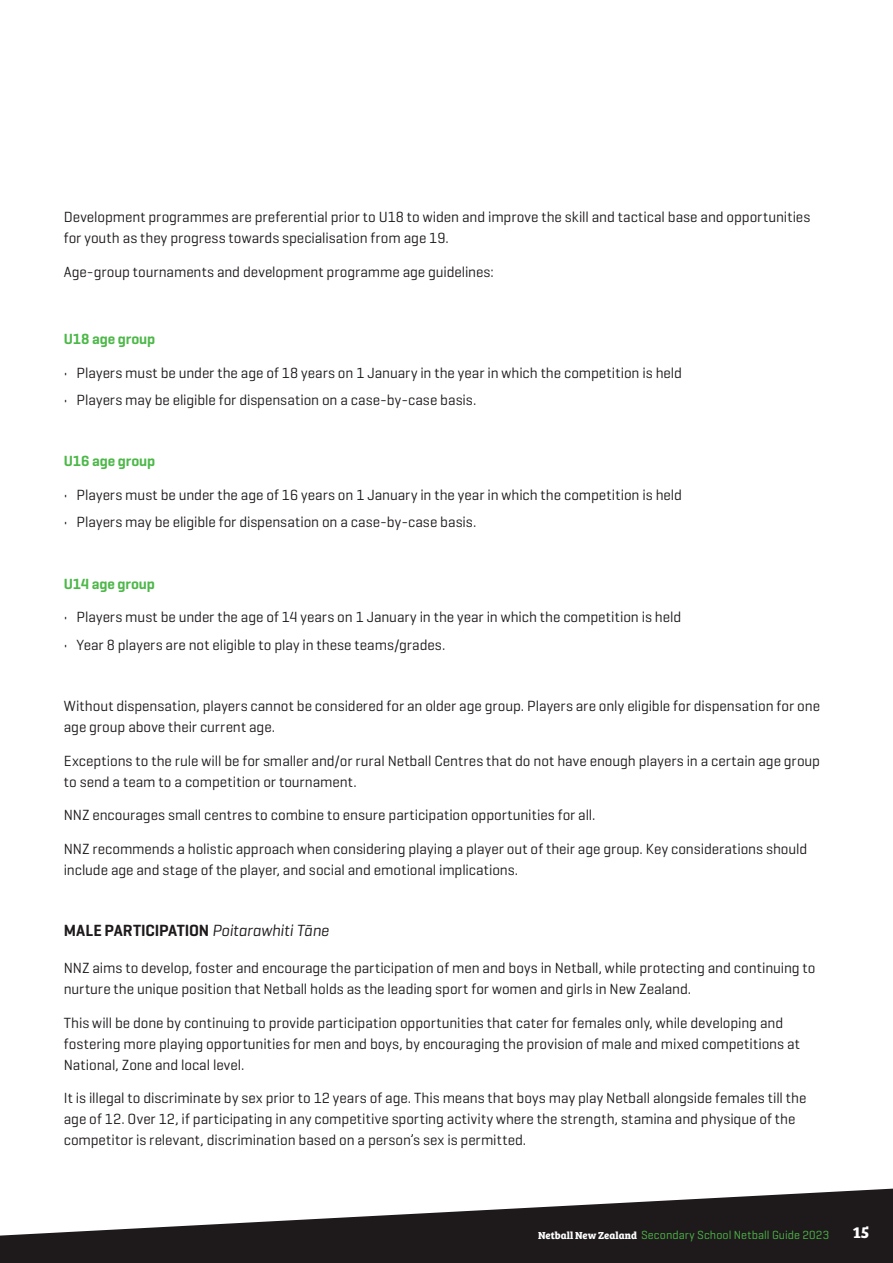
<style>
.page{position:relative;width:893px;height:1263px;background:#fff}
.page>*{position:absolute;margin:0;border:0;box-sizing:border-box;transform-origin:0 0}
.Body{font:600 16.5px "Geogrotesque";letter-spacing:-.005em;color:#1e1a1b}
.t1{font:700 16.5px "Bree Serif";color:#fff}
.Body-2{font:15px/21px "Geogrotesque";letter-spacing:-.005em;color:#1e1a1b}
.Body-3{font:600 15px "Geogrotesque";letter-spacing:-.01em;color:#4cb848}
.t2{font:12px "Geogrotesque";letter-spacing:.005em;color:#4cb848}
.s1{font-weight:400;font-style:italic}
.s2{font-family:"Bree Serif";font-weight:700;font-size:10.5px;color:#fff}
</style>
<div class="page">
<svg style="left:0;top:1188px;width:893px;height:75px;fill:#1e1a1b"></svg>
<p class="Body-2" style="left:64px;top:206px;width:748px">Development programmes are preferential prior to U18 to widen and improve the skill and tactical base and opportunities for youth as they progress towards specialisation from age 19.</p>
<p class="Body-2" style="left:64px;top:260px;width:432px">Age-group tournaments and development programme age guidelines:</p>
<p class="Body-3" style="left:64px;top:330px;width:93px">U18 age group</p>
<p class="Body-2" style="left:64px;top:362px;width:620px">• Players must be under the age of 18 years on 1 January in the year in which the competition is held</p>
<p class="Body-2" style="left:64px;top:389px;width:414px">• Players may be eligible for dispensation on a case-by-case basis.</p>
<p class="Body-3" style="left:64px;top:452px;width:93px">U16 age group</p>
<p class="Body-2" style="left:64px;top:484px;width:620px">• Players must be under the age of 16 years on 1 January in the year in which the competition is held</p>
<p class="Body-2" style="left:64px;top:511px;width:414px">• Players may be eligible for dispensation on a case-by-case basis.</p>
<p class="Body-3" style="left:64px;top:574px;width:93px">U14 age group</p>
<p class="Body-2" style="left:64px;top:606px;width:619px">• Players must be under the age of 14 years on 1 January in the year in which the competition is held</p>
<p class="Body-2" style="left:64px;top:634px;width:383px">• Year 8 players are not eligible to play in these teams/grades.</p>
<p class="Body-2" style="left:64px;top:695px;width:758px">Without dispensation, players cannot be considered for an older age group. Players are only eligible for dispensation for one age group above their current age.</p>
<p class="Body-2" style="left:64px;top:749px;width:758px">Exceptions to the rule will be for smaller and/or rural Netball Centres that do not have enough players in a certain age group to send a team to a competition or tournament.</p>
<p class="Body-2" style="left:64px;top:804px;width:533px">NNZ encourages small centres to combine to ensure participation opportunities for all.</p>
<p class="Body-2" style="left:64px;top:838px;width:745px">NNZ recommends a holistic approach when considering playing a player out of their age group. Key considerations should include age and stage of the player, and social and emotional implications.</p>
<p class="Body" style="left:64px;top:920px;width:267px">MALE PARTICIPATION <span class="s1">Poitarawhiti Tāne</span></p>
<p class="Body-2" style="left:64px;top:957px;width:753px">NNZ aims to develop, foster and encourage the participation of men and boys in Netball, while protecting and continuing to nurture the unique position that Netball holds as the leading sport for women and girls in New Zealand.</p>
<p class="Body-2" style="left:64px;top:1011px;width:738px">This will be done by continuing to provide participation opportunities that cater for females only, while developing and fostering more playing opportunities for men and boys, by encouraging the provision of male and mixed competitions at<br>National, Zone and local level.</p>
<p class="Body-2" style="left:64px;top:1087px;width:744px">It is illegal to discriminate by sex prior to 12 years of age. This means that boys may play Netball alongside females till the age of 12. Over 12, if participating in any competitive sporting activity where the strength, stamina and physique of the competitor is relevant, discrimination based on a person’s sex is permitted.</p>
<p class="t2" style="left:538px;top:1227px;width:293px"><span class="s2">Netball New Zealand</span> Secondary School Netball Guide 2023</p>
<p class="t1" style="left:853px;top:1220px;width:18px">15</p>
</div>
